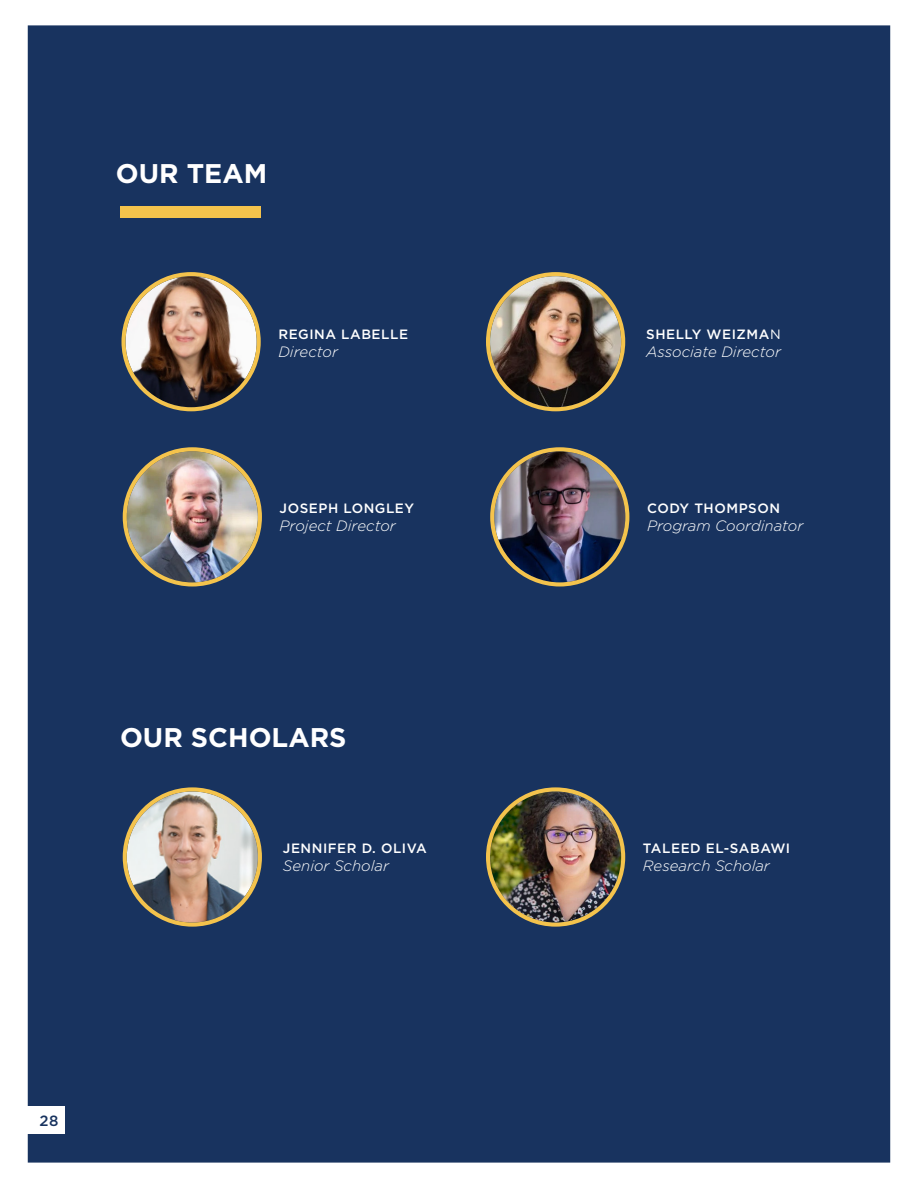
<style>
.page{position:relative;width:918px;height:1188px;background:#fff}
.page>*{position:absolute;margin:0;border:0;box-sizing:border-box;transform-origin:0 0}
.t1{font:700 27px "Gotham";color:#fff}
.t2{font:italic 300 15px "Gotham";color:#fff}
.t3{font:500 14.85px "Gotham";color:#18335f}
.t4{font:500 13.5px "Gotham";letter-spacing:.04em;color:#fff}
.s1{font-weight:400}
</style>
<div class="page">
<div style="left:27px;top:25px;width:864px;height:1138px;background:#18335f"></div>
<div style="left:120px;top:206px;width:141px;height:11px;background:#f4c34c"></div>
<div style="left:0;top:1106px;width:65px;height:27px;background:#fff"></div>
<img style="left:126px;top:276px;width:131px;height:131px">
<div style="left:122px;top:272px;width:139px;height:139px;border:4px solid #f4c34c;border-radius:50%"></div>
<img style="left:490px;top:276px;width:131px;height:131px;border-radius:66px">
<div style="left:486px;top:272px;width:139px;height:139px;border:4px solid #f4c34c;border-radius:50%"></div>
<img style="left:127px;top:451px;width:131px;height:131px;border-radius:66px">
<div style="left:123px;top:447px;width:139px;height:140px;border:4px solid #f4c34c;border-radius:50%"></div>
<img style="left:494px;top:451px;width:131px;height:131px;border-radius:66px">
<div style="left:490px;top:447px;width:139px;height:140px;border:4px solid #f4c34c;border-radius:50%"></div>
<img style="left:127px;top:791px;width:131px;height:132px;border-radius:66px">
<div style="left:123px;top:787px;width:139px;height:140px;border:4px solid #f4c34c;border-radius:50%"></div>
<img style="left:490px;top:791px;width:131px;height:132px;border-radius:66px">
<div style="left:486px;top:787px;width:139px;height:140px;border:4px solid #f4c34c;border-radius:50%"></div>
<h2 class="t1" style="left:116px;top:156px;width:153px">OUR TEAM</h2>
<p class="t4" style="left:278px;top:326px;width:131px">REGINA LABELLE</p>
<p class="t2" style="left:278px;top:342px;width:61px">Director</p>
<p class="t4" style="left:280px;top:500px;width:136px">JOSEPH LONGLEY</p>
<p class="t2" style="left:280px;top:517px;width:118px">Project Director</p>
<h2 class="t1" style="left:120px;top:719px;width:228px">OUR SCHOLARS</h2>
<p class="t4" style="left:283px;top:840px;width:145px">JENNIFER D. OLIVA</p>
<p class="t2" style="left:283px;top:857px;width:108px">Senior Scholar</p>
<p class="t3" style="left:39px;top:1111px;width:21px">28</p>
<p class="t4" style="left:646px;top:326px;width:136px">SHELLY WEIZMA<span class="s1">N</span></p>
<p class="t2" style="left:646px;top:342px;width:136px">Associate Director</p>
<p class="t4" style="left:647px;top:500px;width:135px">CODY THOMPSON</p>
<p class="t2" style="left:647px;top:517px;width:158px">Program Coordinator</p>
<p class="t4" style="left:643px;top:840px;width:149px">TALEED EL-SABAWI</p>
<p class="t2" style="left:643px;top:857px;width:129px">Research Scholar</p>
</div>
